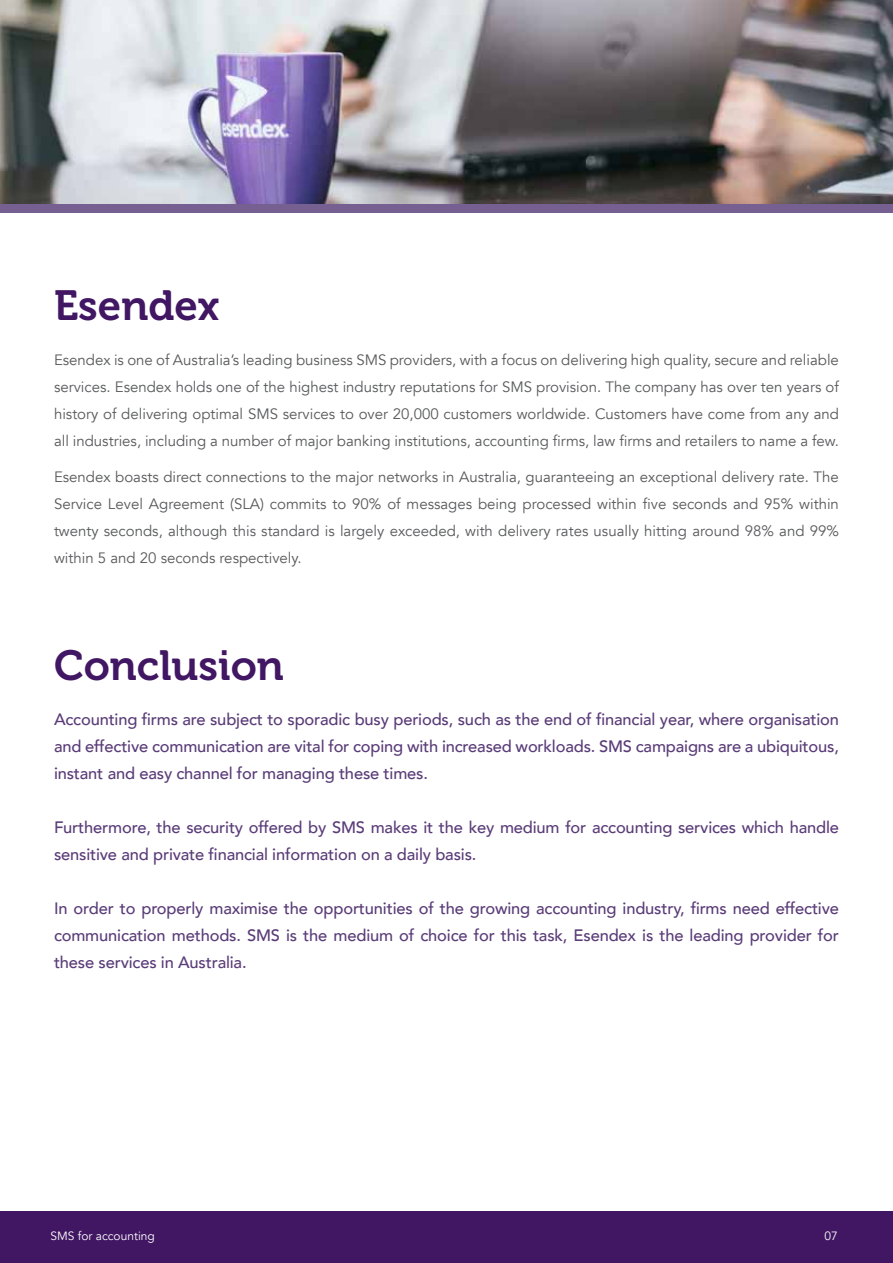
<style>
.page{position:relative;width:893px;height:1263px;background:#fff}
.page>*{position:absolute;margin:0;border:0;box-sizing:border-box;transform-origin:0 0}
.t1{font:42px "Museo 700";color:#411663}
.t2{font:500 16.5px/27px "Avenir";letter-spacing:-.01em;color:#5a3c78;text-align:justify}
.t3{font:15px/27px "Avenir";color:#58595b;text-align:justify}
.t4{font:12px "Avenir";color:#fff}
</style>
<div class="page">
<div style="left:0;top:1212px;width:893px;height:51px;background:#411663"></div>
<img style="left:0;top:0;width:893px;height:204px">
<div style="left:0;top:204px;width:893px;height:9px;background:#765f91"></div>
<h1 class="t1" style="left:54px;top:282px;width:167px">Esendex</h1>
<p class="t3" style="left:54px;top:346px;width:786px">Esendex is one of Australia’s leading business SMS providers, with a focus on delivering high quality, secure and reliable services. Esendex holds one of the highest industry reputations for SMS provision. The company has over ten years of history of delivering optimal SMS services to over 20,000 customers worldwide. Customers have come from any and all industries, including a number of major banking institutions, accounting firms, law firms and retailers to name a few.</p>
<p class="t3" style="left:54px;top:463px;width:786px">Esendex boasts direct connections to the major networks in Australia, guaranteeing an exceptional delivery rate. The Service Level Agreement (SLA) commits to 90% of messages being processed within five seconds and 95% within twenty seconds, although this standard is largely exceeded, with delivery rates usually hitting around 98% and 99% within 5 and 20 seconds respectively.</p>
<h1 class="t1" style="left:54px;top:642px;width:231px">Conclusion</h1>
<p class="t2" style="left:54px;top:704px;width:786px">Accounting firms are subject to sporadic busy periods, such as the end of financial year, where organisation and effective communication are vital for coping with increased workloads. SMS campaigns are a ubiquitous, instant and easy channel for managing these times.</p>
<p class="t2" style="left:54px;top:812px;width:786px">Furthermore, the security offered by SMS makes it the key medium for accounting services which handle sensitive and private financial information on a daily basis.</p>
<p class="t2" style="left:54px;top:893px;width:786px">In order to properly maximise the opportunities of the growing accounting industry, firms need effective communication methods. SMS is the medium of choice for this task, Esendex is the leading provider for these services in Australia.</p>
<p class="t4" style="left:50px;top:1229px;width:106px">SMS for accounting</p>
<p class="t4" style="left:824px;top:1229px;width:15px">037</p>
</div>
